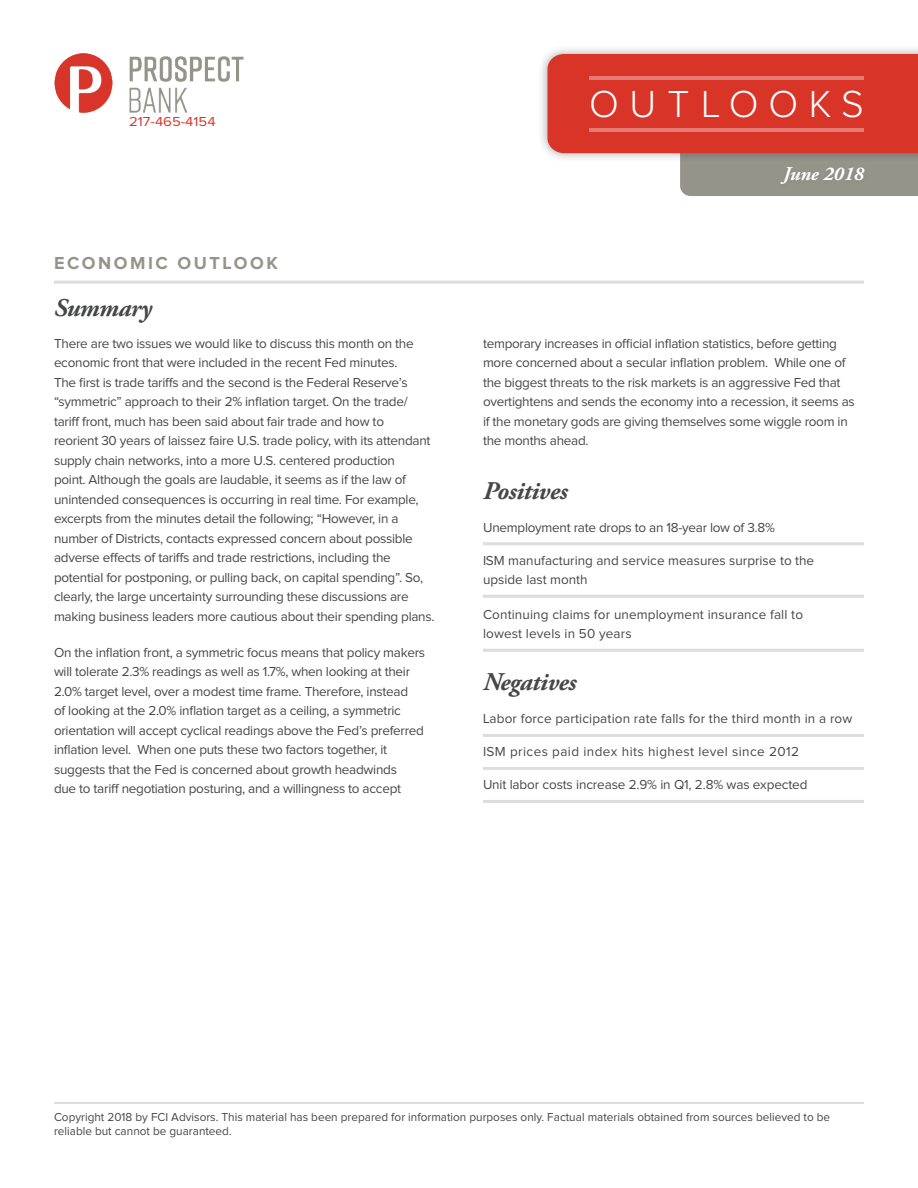
<style>
.page{position:relative;width:918px;height:1188px;background:#fff}
.page>*{position:absolute;margin:0;border:0;box-sizing:border-box;transform-origin:0 0}
.t1{font:300 39px "Proxima Nova";letter-spacing:.27em;color:#fff}
.palatino-main{font:italic 700 25.5px "Adobe Garamond Pro";letter-spacing:-.02em;color:#464747}
.t2{font:italic 700 19.5px "Adobe Garamond Pro";color:#fff}
.t3{font:700 18px "Proxima Nova";letter-spacing:.14em;color:#95948a}
.palatino-main-2{font:13.5px/19.5px "Proxima Nova";letter-spacing:-.02em;color:#464747}
.bullets-square{font:13.5px/19.5px "Proxima Nova";letter-spacing:.01em;color:#464747}
.bullets-square-2{font:13.5px "Proxima Nova";letter-spacing:-.01em;color:#464747}
.bullets-square-3{font:13.5px "Proxima Nova";letter-spacing:.03em;color:#464747}
.bullets-square-4{font:13.5px "Proxima Nova";letter-spacing:-.02em;color:#464747}
.t4{font:13.5px "Proxima Nova";color:#d83528;scale:1.1 1}
.t5{font:12px/14.4px "Proxima Nova";color:#464747}
</style>
<div class="page">
<div style="left:538px;top:44px;width:380px;height:119px;background:#231f20;opacity:.38"></div>
<svg style="left:547px;top:54px;width:371px;height:142px;background:#d15c51"></svg>
<hr style="left:590px;top:76px;width:274px;height:4px;background:#e57b73">
<hr style="left:590px;top:128px;width:274px;height:4px;background:#e57b73">
<div style="left:776px;top:163px;width:93px;height:27px;background:#949389"></div>
<hr style="left:483px;top:542px;width:381px;height:3px;background:#dedcdc">
<hr style="left:483px;top:595px;width:381px;height:3px;background:#dedcdc">
<hr style="left:483px;top:649px;width:381px;height:3px;background:#dedcdc">
<hr style="left:483px;top:734px;width:381px;height:3px;background:#dedcdc">
<hr style="left:483px;top:767px;width:381px;height:3px;background:#dedcdc">
<hr style="left:483px;top:800px;width:381px;height:3px;background:#dedcdc">
<hr style="left:54px;top:281px;width:810px;height:3px;background:#dedcdc">
<hr style="left:54px;top:1102px;width:810px;height:2px;background:#dedcdc">
<img style="left:54px;top:54px;width:189px;height:58px">
<p class="t4" style="left:129px;top:116px;width:80px">217-465-4154</p>
<p class="t3" style="left:54px;top:254px;width:225px">ECONOMIC OUTLOOK</p>
<p class="palatino-main" style="left:54px;top:293px;width:99px">Summary</p>
<p class="palatino-main-2" style="left:54px;top:334px;width:382px">There are two issues we would like to discuss this month on the economic front that were included in the recent Fed minutes.<br>The first is trade tariffs and the second is the Federal Reserve’s “symmetric” approach to their 2% inflation target. On the trade/ tariff front, much has been said about fair trade and how to<br>reorient 30 years of laissez faire U.S. trade policy, with its attendant supply chain networks, into a more U.S. centered production<br>point. Although the goals are laudable, it seems as if the law of unintended consequences is occurring in real time. For example, excerpts from the minutes detail the following; “However, in a number of Districts, contacts expressed concern about possible adverse effects of tariffs and trade restrictions, including the potential for postponing, or pulling back, on capital spending”. So, clearly, the large uncertainty surrounding these discussions are making business leaders more cautious about their spending plans.</p>
<p class="palatino-main-2" style="left:54px;top:643px;width:373px">On the inflation front, a symmetric focus means that policy makers will tolerate 2.3% readings as well as 1.7%, when looking at their 2.0% target level, over a modest time frame. Therefore, instead<br>of looking at the 2.0% inflation target as a ceiling, a symmetric orientation will accept cyclical readings above the Fed’s preferred inflation level. When one puts these two factors together, it suggests that the Fed is concerned about growth headwinds<br>due to tariff negotiation posturing, and a willingness to accept</p>
<h1 class="t1" style="left:589px;top:86px;width:276px">OUTLOOKS</h1>
<h3 class="t2" style="left:783px;top:162px;width:82px">June 2018</h3>
<p class="palatino-main-2" style="left:483px;top:334px;width:373px">temporary increases in official inflation statistics, before getting more concerned about a secular inflation problem. While one of the biggest threats to the risk markets is an aggressive Fed that overtightens and sends the economy into a recession, it seems as if the monetary gods are giving themselves some wiggle room in the months ahead.</p>
<p class="palatino-main" style="left:483px;top:476px;width:86px">Positives</p>
<p class="bullets-square-4" style="left:483px;top:521px;width:293px">Unemployment rate drops to an 18-year low of 3.8%</p>
<p class="bullets-square" style="left:483px;top:551px;width:333px">ISM manufacturing and service measures surprise to the upside last month</p>
<p class="bullets-square" style="left:483px;top:605px;width:322px">Continuing claims for unemployment insurance fall to lowest levels in 50 years</p>
<p class="palatino-main" style="left:483px;top:668px;width:95px">Negatives</p>
<p class="bullets-square" style="left:483px;top:710px;width:371px">Labor force participation rate falls for the third month in a row</p>
<p class="bullets-square-3" style="left:483px;top:746px;width:318px">ISM prices paid index hits highest level since 2012</p>
<p class="bullets-square-2" style="left:483px;top:779px;width:326px">Unit labor costs increase 2.9% in Q1, 2.8% was expected</p>
<p class="t5" style="left:54px;top:1110px;width:778px">Copyright 2018 by FCI Advisors. This material has been prepared for information purposes only. Factual materials obtained from sources believed to be reliable but cannot be guaranteed.</p>
</div>
